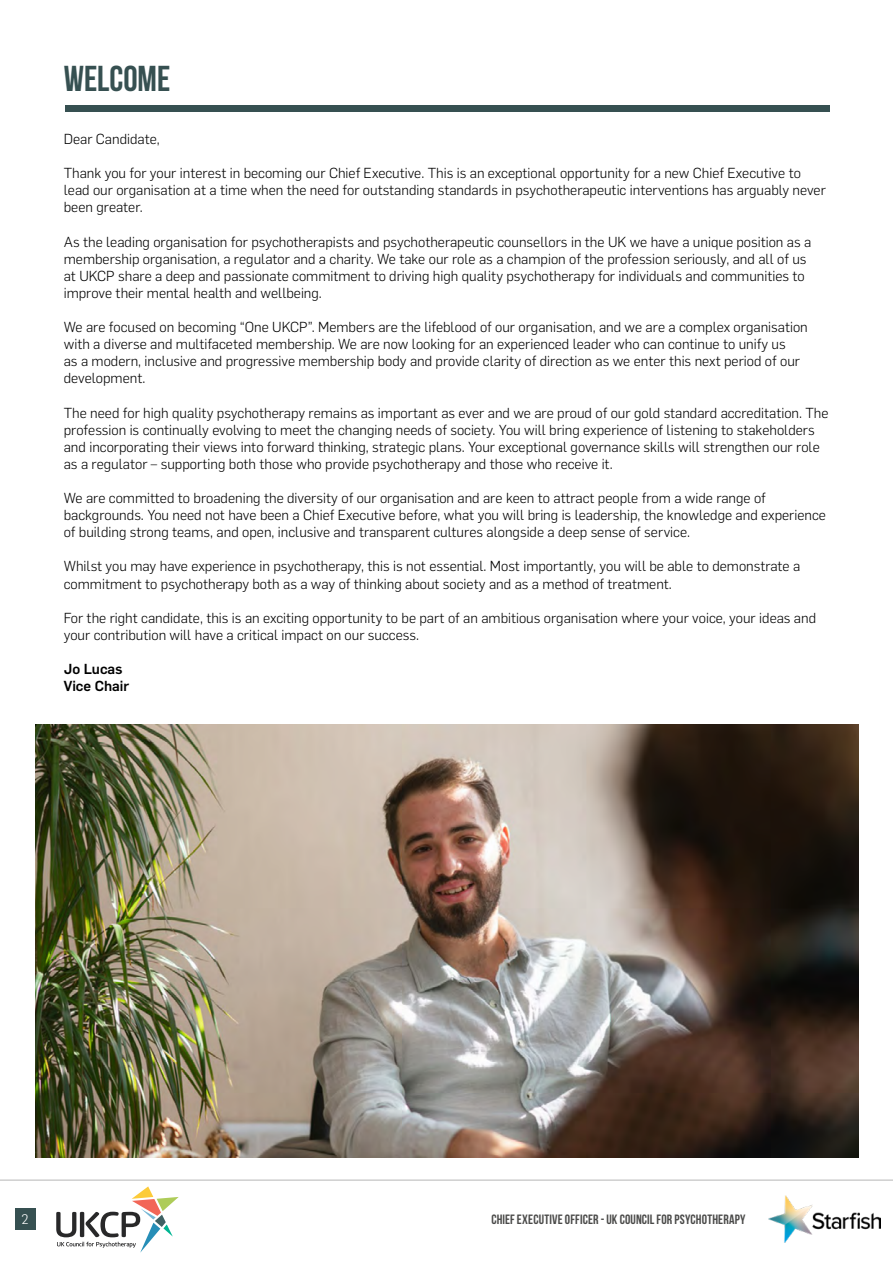
<style>
.page{position:relative;width:893px;height:1263px;background:#fff}
.page>*{position:absolute;margin:0;border:0;box-sizing:border-box;transform-origin:0 0}
.t1{font:700 36px "Bebas Neue";color:#365051}
.t2{font:300 14.25px/17.1px "Flama";color:#000}
.t3{font:500 14.25px "Flama";color:#000}
.t4{font:700 13.5px "Bebas Neue";letter-spacing:.01em;color:#4a4a49}
.t5{font:300 13.5px "Flama";color:#fff}
</style>
<div class="page">
<svg style="left:56px;top:1186px;width:123px;height:67px"></svg>
<img style="left:768px;top:1196px;width:112px;height:46px">
<div style="left:15px;top:1208px;width:20px;height:21px;background:#365051"></div>
<hr style="left:0;top:1179px;width:893px;height:2px;background:#000">
<div style="left:65px;top:105px;width:764px;height:7px;background:#365051"></div>
<img style="left:35px;top:724px;width:824px;height:434px">
<p class="t1" style="left:64px;top:59px;width:108px">WELCOME</p>
<p class="t2" style="left:64px;top:130px;width:98px">Dear Candidate,</p>
<p class="t2" style="left:64px;top:164px;width:764px">Thank you for your interest in becoming our Chief Executive. This is an exceptional opportunity for a new Chief Executive to lead our organisation at a time when the need for outstanding standards in psychotherapeutic interventions has arguably never been greater.</p>
<p class="t2" style="left:64px;top:232px;width:749px">As the leading organisation for psychotherapists and psychotherapeutic counsellors in the UK we have a unique position as a membership organisation, a regulator and a charity. We take our role as a champion of the profession seriously, and all of us at UKCP share a deep and passionate commitment to driving high quality psychotherapy for individuals and communities to improve their mental health and wellbeing.</p>
<p class="t2" style="left:64px;top:318px;width:745px">We are focused on becoming “One UKCP”. Members are the lifeblood of our organisation, and we are a complex organisation with a diverse and multifaceted membership. We are now looking for an experienced leader who can continue to unify us<br>as a modern, inclusive and progressive membership body and provide clarity of direction as we enter this next period of our development.</p>
<p class="t2" style="left:64px;top:403px;width:766px">The need for high quality psychotherapy remains as important as ever and we are proud of our gold standard accreditation. The profession is continually evolving to meet the changing needs of society. You will bring experience of listening to stakeholders and incorporating their views into forward thinking, strategic plans. Your exceptional governance skills will strengthen our role as a regulator – supporting both those who provide psychotherapy and those who receive it.</p>
<p class="t2" style="left:64px;top:489px;width:764px">We are committed to broadening the diversity of our organisation and are keen to attract people from a wide range of backgrounds. You need not have been a Chief Executive before, what you will bring is leadership, the knowledge and experience of building strong teams, and open, inclusive and transparent cultures alongside a deep sense of service.</p>
<p class="t2" style="left:64px;top:557px;width:738px">Whilst you may have experience in psychotherapy, this is not essential. Most importantly, you will be able to demonstrate a commitment to psychotherapy both as a way of thinking about society and as a method of treatment.</p>
<p class="t2" style="left:64px;top:608px;width:754px">For the right candidate, this is an exciting opportunity to be part of an ambitious organisation where your voice, your ideas and your contribution will have a critical impact on our success.</p>
<p class="t3" style="left:64px;top:659px;width:60px">Jo Lucas</p>
<p class="t3" style="left:64px;top:676px;width:67px">Vice Chair</p>
<p class="t5" style="left:22px;top:1210px;width:9px">2</p>
<p class="t4" style="left:491px;top:1211px;width:256px">CHIEF EXECUTIVE OFFICER - UK COUNCIL FOR PSYCHOTHERAPY</p>
</div>
